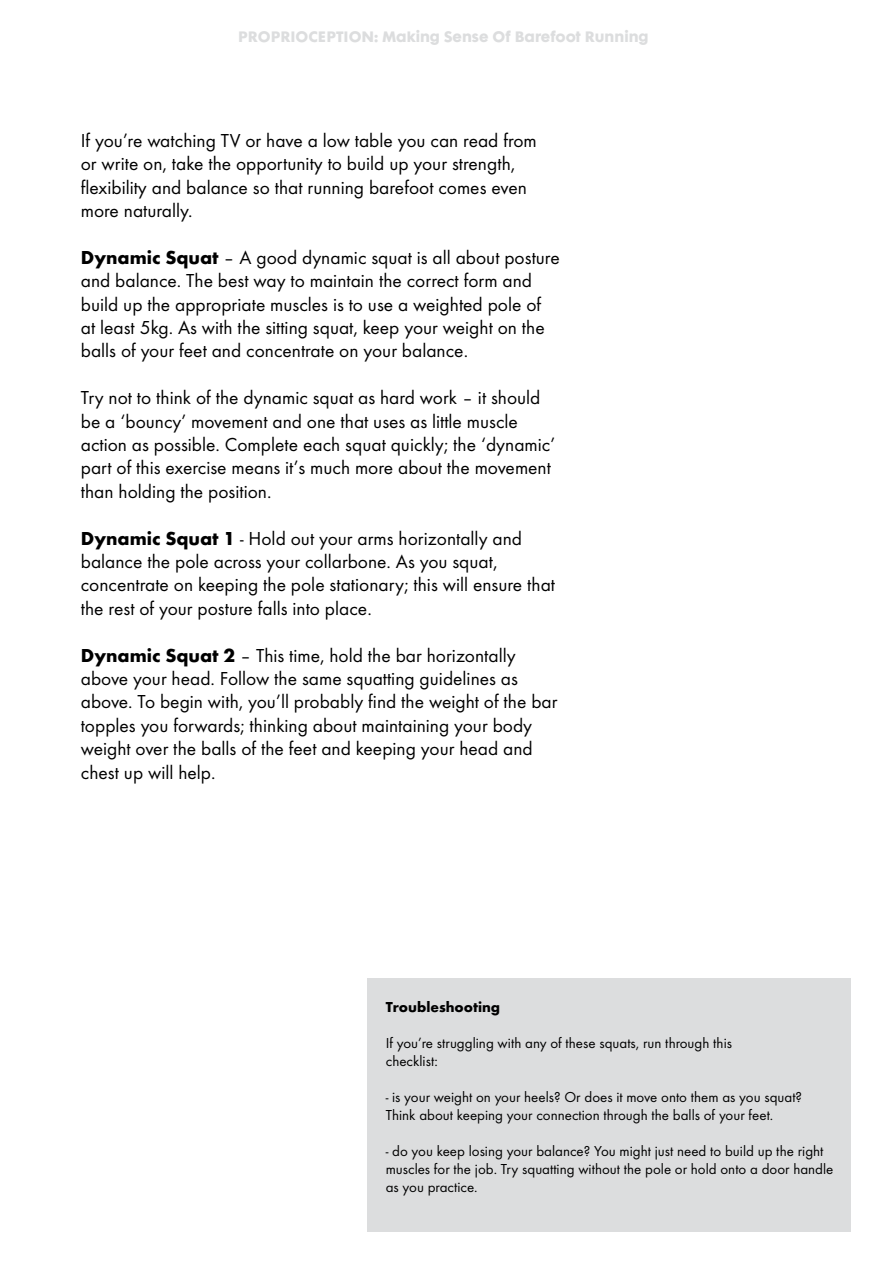
<style>
.page{position:relative;width:893px;height:1263px;background:#fff}
.page>*{position:absolute;margin:0;border:0;box-sizing:border-box;transform-origin:0 0}
.t1{font:19.5px/23.4px "Futura T";color:#000}
.t2{font:15px/18px "Futura T";color:#000}
.t3{font:700 15px "Futura T";color:#000}
.t4{font:13.8px "Cg Futura Maxi Bd";color:#dcddde}
.s1{font-weight:700}
</style>
<div class="page">
<div style="left:368px;top:978px;width:483px;height:254px;background:#dcddde"></div>
<p class="t4" style="left:238px;top:27px;width:412px">PROPRIOCEPTION: Making Sense Of Barefoot Running</p>
<p class="t1" style="left:81px;top:129px;width:458px">If you’re watching TV or have a low table you can read from or write on, take the opportunity to build up your strength, flexibility and balance so that running barefoot comes even more naturally.</p>
<p class="t1" style="left:81px;top:246px;width:480px"><span class="s1">Dynamic Squat</span> – A good dynamic squat is all about posture and balance. The best way to maintain the correct form and build up the appropriate muscles is to use a weighted pole of at least 5kg. As with the sitting squat, keep your weight on the balls of your feet and concentrate on your balance.</p>
<p class="t1" style="left:81px;top:386px;width:476px">Try not to think of the dynamic squat as hard work – it should be a ‘bouncy’ movement and one that uses as little muscle action as possible. Complete each squat quickly; the ‘dynamic’ part of this exercise means it’s much more about the movement than holding the position.</p>
<p class="t1" style="left:81px;top:526px;width:476px"><span class="s1">Dynamic Squat 1</span> - Hold out your arms horizontally and balance the pole across your collarbone. As you squat, concentrate on keeping the pole stationary; this will ensure that the rest of your posture falls into place.</p>
<p class="t1" style="left:81px;top:643px;width:478px"><span class="s1">Dynamic Squat 2</span> – This time, hold the bar horizontally above your head. Follow the same squatting guidelines as above. To begin with, you’ll probably find the weight of the bar topples you forwards; thinking about maintaining your body weight over the balls of the feet and keeping your head and chest up will help.</p>
<p class="t3" style="left:386px;top:998px;width:116px">Troubleshooting</p>
<p class="t2" style="left:386px;top:1034px;width:348px">If you’re struggling with any of these squats, run through this checklist:</p>
<p class="t2" style="left:386px;top:1088px;width:418px">- is your weight on your heels? Or does it move onto them as you squat?<br>Think about keeping your connection through the balls of your feet.</p>
<p class="t2" style="left:386px;top:1142px;width:449px">- do you keep losing your balance? You might just need to build up the right muscles for the job. Try squatting without the pole or hold onto a door handle as you practice.</p>
</div>
